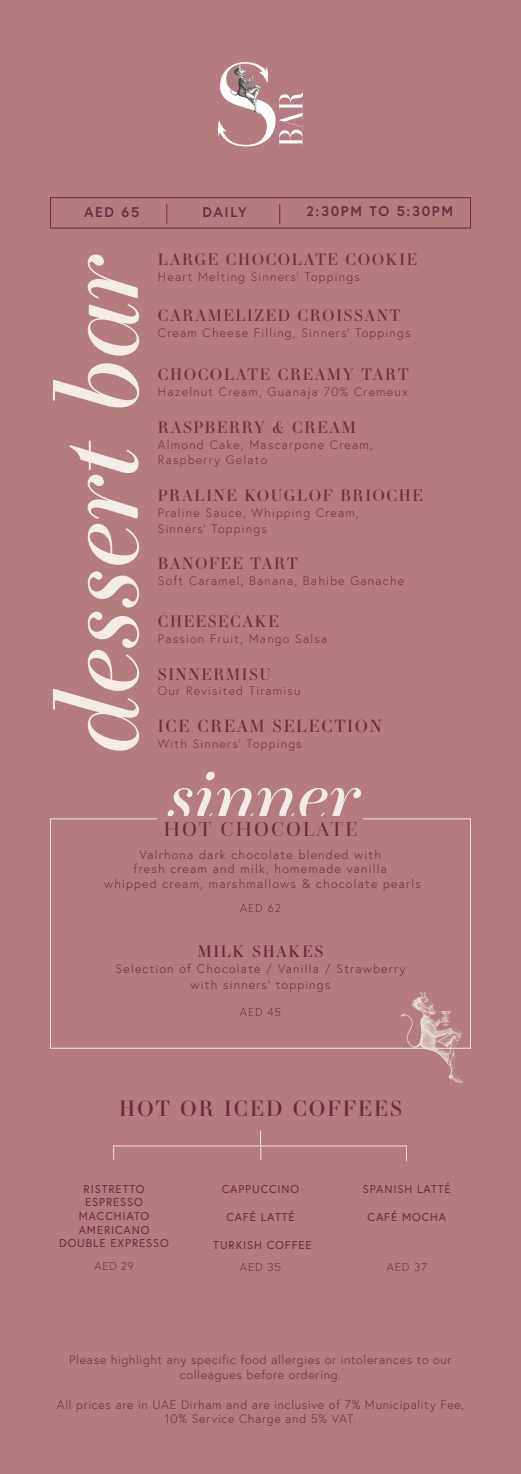
<style>
.page{position:relative;width:521px;height:1474px;background:#fff}
.page>*{position:absolute;margin:0;border:0;box-sizing:border-box;transform-origin:0 0}
.t1{font:21px "Essonnes Display";letter-spacing:.1em;color:#672a3e}
.t2{font:21px "Questa Grande";letter-spacing:.1em;color:#672a3e}
.t3{font:16.62px "Essonnes Display";letter-spacing:.1em;color:#712d3e}
.t4{font:15.75px "Essonnes Display";letter-spacing:.1em;color:#712d3e}
.t5{font:15.75px "Essonnes Display";letter-spacing:.1em;color:#672a3e}
.t6{font:700 14px "Europa";letter-spacing:.12em;color:#672d40}
.t7{font:300 12.25px/15.8px "Europa";letter-spacing:.1em;color:#712d3e}
.Menu_Item{font:300 12.25px/14.7px "Europa";letter-spacing:.065em;color:#672b3e;text-align:center}
.Menu_Item-2{font:300 12.25px "Europa";letter-spacing:.1em;color:#672b3e}
.t8{font:300 12.25px "Europa";letter-spacing:.1em;color:#672a3e}
.t9{font:11.38px "Europa";letter-spacing:.075em;color:#682b40}
.t10{font:300 11.38px "Europa";letter-spacing:.075em;color:#682b40}
</style>
<div class="page">
<div style="left:0;top:0;width:521px;height:1473px;background:#b47c81"></div>
<hr style="left:114px;top:1145px;width:293px;height:1px;background:#eae5e0">
<svg style="left:113px;top:1145px;width:1px;height:15px"></svg>
<svg style="left:260px;top:1130px;width:1px;height:30px"></svg>
<svg style="left:406px;top:1146px;width:1px;height:15px"></svg>
<svg style="left:166px;top:204px;width:1px;height:20px"></svg>
<svg style="left:279px;top:204px;width:1px;height:20px"></svg>
<div style="left:50px;top:197px;width:421px;height:31px;border:1px solid #672a3e"></div>
<svg style="left:218px;top:62px;width:85px;height:84px"></svg>
<div style="left:50px;top:818px;width:421px;height:230px;border:1px solid #eee8df"></div>
<div style="left:158px;top:808px;width:205px;height:20px;background:#b47c81"></div>
<svg style="left:400px;top:991px;width:62px;height:91px"></svg>
<svg style="left:300px;top:788px;width:61px;height:28px"></svg>
<svg style="left:168px;top:788px;width:126px;height:28px"></svg>
<div style="left:206px;top:771px;width:9px;height:9px;background:#f4ebe8;border-radius:4px"></div>
<svg style="left:53px;top:571px;width:86px;height:179px"></svg>
<svg style="left:70px;top:440px;width:69px;height:125px"></svg>
<svg style="left:53px;top:363px;width:86px;height:45px"></svg>
<svg style="left:88px;top:254px;width:51px;height:102px"></svg>
<p class="t6" style="left:84px;top:203px;width:57px">AED 65</p>
<p class="t6" style="left:202px;top:203px;width:46px">DAILY</p>
<p class="t6" style="left:306px;top:202px;width:149px">2:30PM TO 5:30PM</p>
<p class="t4" style="left:158px;top:248px;width:261px">LARGE CHOCOLATE COOKIE</p>
<p class="t7" style="left:158px;top:268px;width:203px">Heart Melting Sinners’ Toppings</p>
<p class="t4" style="left:158px;top:304px;width:244px">CARAMELIZED CROISSANT</p>
<p class="t7" style="left:158px;top:324px;width:254px">Cream Cheese Filling, Sinners’ Toppings</p>
<p class="t4" style="left:158px;top:363px;width:252px">CHOCOLATE CREAMY TART</p>
<p class="t7" style="left:158px;top:384px;width:252px">Hazelnut Cream, Guanaja 70% Cremeux</p>
<p class="t4" style="left:158px;top:416px;width:199px">RASPBERRY &amp; CREAM</p>
<p class="t7" style="left:158px;top:436px;width:216px">Almond Cake, Mascarpone Cream,<br>Raspberry Gelato</p>
<p class="t4" style="left:158px;top:484px;width:267px">PRALINE KOUGLOF BRIOCHE</p>
<p class="t7" style="left:158px;top:504px;width:202px">Praline Sauce, Whipping Cream,<br>Sinners’ Toppings</p>
<p class="t4" style="left:158px;top:552px;width:141px">BANOFEE TART</p>
<p class="t7" style="left:158px;top:573px;width:248px">Soft Caramel, Banana, Bahibe Ganache</p>
<p class="t4" style="left:158px;top:610px;width:123px">CHEESECAKE</p>
<p class="t7" style="left:158px;top:630px;width:171px">Passion Fruit, Mango Salsa</p>
<p class="t4" style="left:158px;top:663px;width:114px">SINNERMISU</p>
<p class="t7" style="left:158px;top:683px;width:144px">Our Revisited Tiramisu</p>
<p class="t3" style="left:158px;top:714px;width:225px">ICE CREAM SELECTION</p>
<p class="t7" style="left:158px;top:735px;width:145px">With Sinners’ Toppings</p>
<p class="t2" style="left:163px;top:816px;width:196px">HOT CHOCOLATE</p>
<p class="Menu_Item-2" style="left:139px;top:846px;width:243px">Valrhona dark chocolate blended with</p>
<p class="Menu_Item-2" style="left:134px;top:861px;width:255px">fresh cream and milk, homemade vanilla</p>
<p class="Menu_Item-2" style="left:104px;top:876px;width:318px">whipped cream, marshmallows &amp; chocolate pearls</p>
<p class="t10" style="left:240px;top:901px;width:42px">AED 62</p>
<p class="t5" style="left:198px;top:940px;width:127px">MILK SHAKES</p>
<p class="t8" style="left:116px;top:961px;width:291px">Selection of Chocolate / Vanilla / Strawberry</p>
<p class="t8" style="left:191px;top:976px;width:141px">with sinners’ toppings</p>
<p class="t10" style="left:240px;top:1004px;width:43px">AED 45</p>
<p class="t1" style="left:119px;top:1093px;width:284px">HOT OR ICED COFFEES</p>
<p class="t9" style="left:84px;top:1181px;width:62px">RISTRETTO</p>
<p class="t9" style="left:85px;top:1195px;width:59px">ESPRESSO</p>
<p class="t9" style="left:79px;top:1208px;width:72px">MACCHIATO</p>
<p class="t9" style="left:79px;top:1222px;width:72px">AMERICANO</p>
<p class="t9" style="left:59px;top:1236px;width:111px">DOUBLE EXPRESSO</p>
<p class="t10" style="left:94px;top:1259px;width:41px">AED 29</p>
<p class="t9" style="left:222px;top:1181px;width:79px">CAPPUCCINO</p>
<p class="t9" style="left:226px;top:1209px;width:70px">CAFÉ LATTÉ</p>
<p class="t9" style="left:213px;top:1237px;width:100px">TURKISH COFFEE</p>
<p class="t10" style="left:240px;top:1260px;width:43px">AED 35</p>
<p class="t9" style="left:363px;top:1181px;width:89px">SPANISH LATTÉ</p>
<p class="t9" style="left:368px;top:1209px;width:80px">CAFÉ MOCHA</p>
<p class="t10" style="left:387px;top:1260px;width:42px">AED 37</p>
<p class="Menu_Item" style="left:69px;top:1352px;width:384px">Please highlight any specific food allergies or intolerances to our colleagues before ordering.</p>
<p class="Menu_Item" style="left:57px;top:1396px;width:409px">All prices are in UAE Dirham and are inclusive of 7% Municipality Fee,<br>10% Service Charge and 5% VAT.</p>
</div>
